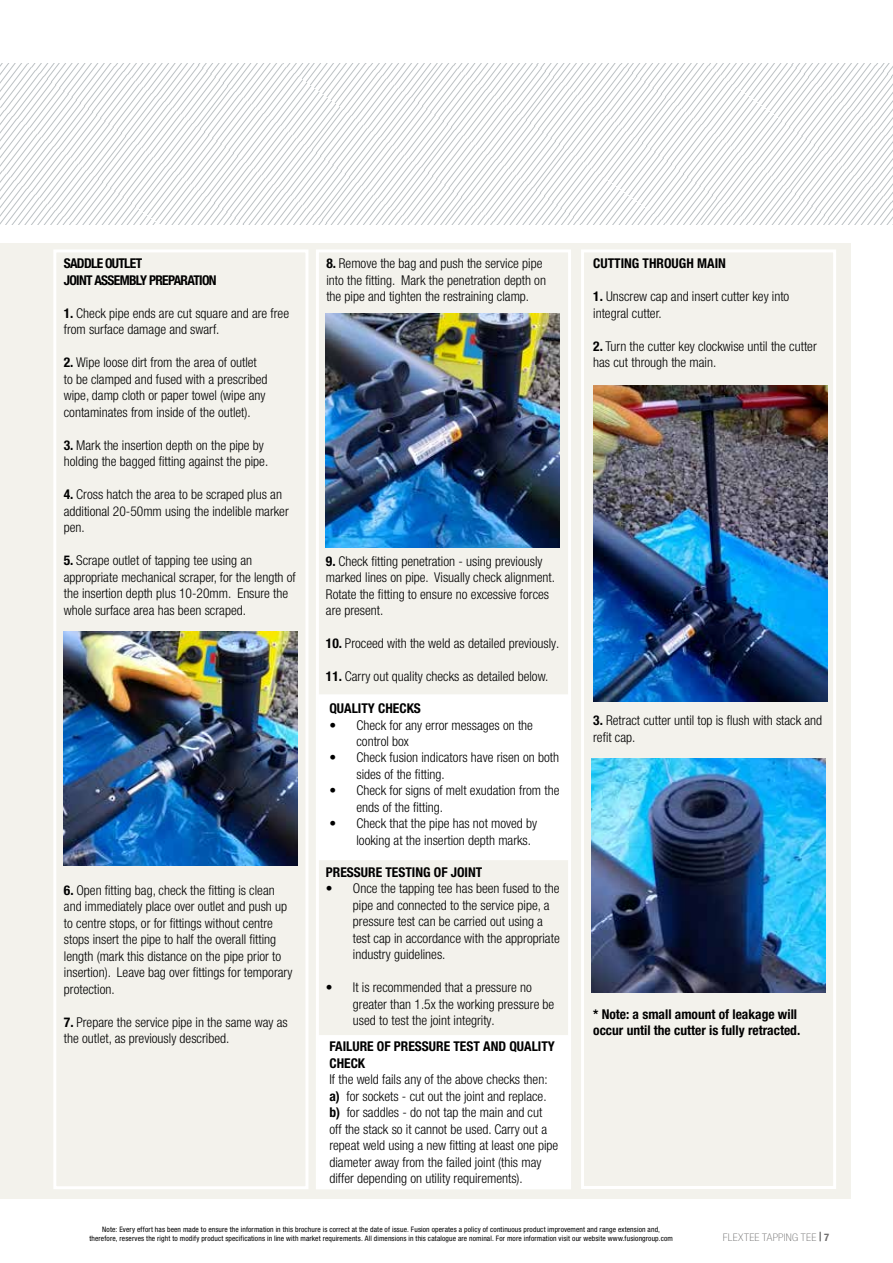
<style>
.page{position:relative;width:893px;height:1263px;background:#fff}
.page>*{position:absolute;margin:0;border:0;box-sizing:border-box;transform-origin:0 0}
.t1{font:300 condensed 13.5px/16.5px "Helvetica Neue LT Pro";color:#000}
.t2{font:700 condensed 13.5px/16.5px "Helvetica Neue LT Pro";color:#000}
.t3{font:700 condensed 13.5px/16.5px "Helvetica Neue LT Pro";letter-spacing:-.05em;color:#000}
.t4{font:100 condensed 10.5px "Helvetica Neue LT Pro";letter-spacing:.02em;color:#706f6f;scale:1.1 1}
.t5{font:condensed 7.5px/9px "Helvetica Neue LT Pro";letter-spacing:.02em;color:#000;text-align:center}
.s1{font-weight:700}
.s2{font-family:"Times New Roman";font-weight:700;font-stretch:normal;color:#000}
</style>
<div class="page">
<svg style="left:0;top:64px;width:893px;height:161px"></svg>
<div style="left:0;top:243px;width:850px;height:956px;background:#f3f2ec"></div>
<div style="left:316px;top:1035px;width:255px;height:154px;background:#fff"></div>
<div style="left:53px;top:249px;width:255px;height:940px;border:3px solid #fff"></div>
<div style="left:581px;top:249px;width:255px;height:940px;border:3px solid #fff"></div>
<img style="left:593px;top:385px;width:234px;height:316px">
<img style="left:63px;top:632px;width:234px;height:233px">
<div style="left:316px;top:249px;width:255px;height:940px;border:3px solid #fff"></div>
<img style="left:326px;top:314px;width:234px;height:234px">
<div style="left:316px;top:694px;width:255px;height:166px;background:#fff"></div>
<img style="left:592px;top:759px;width:233px;height:233px">
<p class="t3" style="left:64px;top:255px;width:154px">SADDLE OUTLET<br>JOINT ASSEMBLY PREPARATION</p>
<p class="t1" style="left:64px;top:304px;width:227px"><span class="s1">1.</span> Check pipe ends are cut square and are free from surface damage and swarf.</p>
<p class="t1" style="left:64px;top:354px;width:205px"><span class="s1">2.</span> Wipe loose dirt from the area of outlet to be clamped and fused with a prescribed wipe, damp cloth or paper towel (wipe any contaminates from inside of the outlet).</p>
<p class="t1" style="left:64px;top:436px;width:206px"><span class="s1">3.</span> Mark the insertion depth on the pipe by holding the bagged fitting against the pipe.</p>
<p class="t1" style="left:64px;top:486px;width:226px"><span class="s1">4.</span> Cross hatch the area to be scraped plus an additional 20-50mm using the indelible marker pen.</p>
<p class="t1" style="left:64px;top:552px;width:234px"><span class="s1">5.</span> Scrape outlet of tapping tee using an appropriate mechanical scraper, for the length of the insertion depth plus 10-20mm. Ensure the whole surface area has been scraped.</p>
<p class="t1" style="left:64px;top:882px;width:230px"><span class="s1">6.</span> Open fitting bag, check the fitting is clean and immediately place over outlet and push up to centre stops, or for fittings without centre stops insert the pipe to half the overall fitting length (mark this distance on the pipe prior to insertion). Leave bag over fittings for temporary protection.</p>
<p class="t1" style="left:64px;top:1013px;width:225px"><span class="s1">7.</span> Prepare the service pipe in the same way as the outlet, as previously described.</p>
<p class="t1" style="left:326px;top:255px;width:221px"><span class="s1">8.</span> Remove the bag and push the service pipe into the fitting. Mark the penetration depth on the pipe and tighten the restraining clamp.</p>
<p class="t1" style="left:326px;top:553px;width:231px"><span class="s1">9.</span> Check fitting penetration - using previously marked lines on pipe. Visually check alignment.<br>Rotate the fitting to ensure no excessive forces are present.</p>
<p class="t1" style="left:326px;top:635px;width:235px"><span class="s1">10.</span> Proceed with the weld as detailed previously.</p>
<p class="t1" style="left:326px;top:668px;width:224px"><span class="s1">11.</span> Carry out quality checks as detailed below.</p>
<p class="t2" style="left:329px;top:700px;width:93px">QUALITY CHECKS</p>
<p class="t1" style="left:356px;top:716px;width:178px;text-indent:-27px">• Check for any error messages on the control box</p>
<p class="t1" style="left:356px;top:749px;width:204px;text-indent:-27px">• Check fusion indicators have risen on both sides of the fitting.</p>
<p class="t1" style="left:356px;top:782px;width:204px;text-indent:-27px">• Check for signs of melt exudation from the ends of the fitting.</p>
<p class="t1" style="left:356px;top:815px;width:182px;text-indent:-27px">• Check that the pipe has not moved by looking at the insertion depth marks.</p>
<p class="t2" style="left:326px;top:863px;width:158px">PRESSURE TESTING OF JOINT</p>
<p class="t1" style="left:353px;top:880px;width:208px;text-indent:-27px">• Once the tapping tee has been fused to the pipe and connected to the service pipe, a pressure test can be carried out using a test cap in accordance with the appropriate industry guidelines.</p>
<p class="t1" style="left:353px;top:979px;width:203px;text-indent:-27px">• It is recommended that a pressure no greater than 1.5x the working pressure be used to test the joint integrity.</p>
<p class="t2" style="left:329px;top:1038px;width:227px">FAILURE OF PRESSURE TEST AND QUALITY<br>CHECK</p>
<p class="t1" style="left:329px;top:1071px;width:230px">If the weld fails any of the above checks then: <span class="s1">a)</span> for sockets - cut out the joint and replace. <span class="s1">b)</span> for saddles - do not tap the main and cut<br>off the stack so it cannot be used. Carry out a repeat weld using a new fitting at least one pipe diameter away from the failed joint (this may differ depending on utility requirements).</p>
<p class="t2" style="left:593px;top:255px;width:134px">CUTTING THROUGH MAIN</p>
<p class="t1" style="left:593px;top:288px;width:198px"><span class="s1">1.</span> Unscrew cap and insert cutter key into integral cutter.</p>
<p class="t1" style="left:593px;top:337px;width:225px"><span class="s1">2.</span> Turn the cutter key clockwise until the cutter has cut through the main.</p>
<p class="t1" style="left:593px;top:712px;width:231px"><span class="s1">3.</span> Retract cutter until top is flush with stack and refit cap.</p>
<p class="t2" style="left:593px;top:1005px;width:209px">* Note: a small amount of leakage will occur until the cutter is fully retracted.</p>
<p class="t5" style="left:89px;top:1225px;width:585px">Note: Every effort has been made to ensure the information in this brochure is correct at the date of issue. Fusion operates a policy of continuous product improvement and range extension and, therefore, reserves the right to modify product specifications in line with market requirements. All dimensions in this catalogue are nominal. For more information visit our website www.fusiongroup.com</p>
<p class="t4" style="left:723px;top:1231px;width:98px">FLEXTEE TAPPING TEE <span class="s2">|</span> <span class="s1">7</span></p>
</div>
